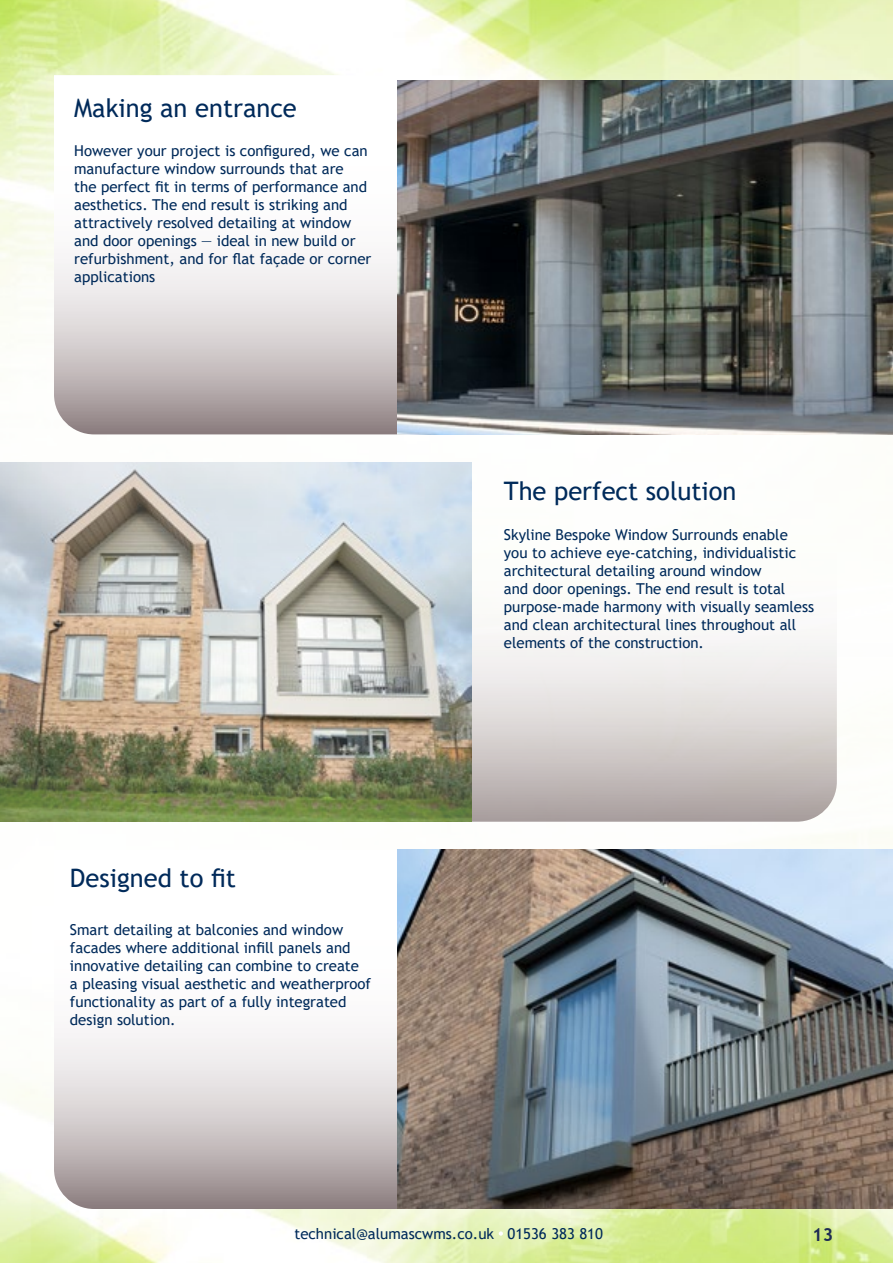
<style>
.page{position:relative;width:893px;height:1263px;background:#fff}
.page>*{position:absolute;margin:0;border:0;box-sizing:border-box;transform-origin:0 0}
.t1{font:25.5px "Trebuchet MS";color:#002a5a}
.t2{font:700 18px "Trebuchet MS";color:#1f2c54}
.t3{font:15px/18px "Trebuchet MS";color:#002a5a}
</style>
<div class="page">
<img style="left:0;top:0;width:893px;height:568px">
<img style="left:0;top:568px;width:893px;height:695px">
<svg style="left:54px;top:850px;width:343px;height:359px"></svg>
<svg style="left:54px;top:75px;width:404px;height:359px"></svg>
<img style="left:397px;top:81px;width:496px;height:353px">
<img style="left:397px;top:850px;width:496px;height:359px">
<svg style="left:499px;top:1231px;width:4px;height:5px"></svg>
<div style="left:0;top:952px;width:7px;height:287px;background:#000;opacity:.75"></div>
<h1 class="t1" style="left:74px;top:92px;width:224px">Making an entrance</h1>
<p class="t3" style="left:74px;top:142px;width:299px">However your project is configured, we can manufacture window surrounds that are<br>the perfect fit in terms of performance and aesthetics. The end result is striking and attractively resolved detailing at window and door openings — ideal in new build or refurbishment, and for flat façade or corner applications</p>
<h1 class="t1" style="left:70px;top:861px;width:167px">Designed to fit</h1>
<p class="t3" style="left:70px;top:921px;width:303px">Smart detailing at balconies and window facades where additional infill panels and innovative detailing can combine to create<br>a pleasing visual aesthetic and weatherproof functionality as part of a fully integrated design solution.</p>
<h1 class="t1" style="left:504px;top:475px;width:234px">The perfect solution</h1>
<p class="t3" style="left:504px;top:526px;width:312px">Skyline Bespoke Window Surrounds enable you to achieve eye-catching, individualistic architectural detailing around window<br>and door openings. The end result is total purpose-made harmony with visually seamless and clean architectural lines throughout all elements of the construction.</p>
<p class="t3" style="left:294px;top:1224px;width:310px">technical@alumascwms.co.uk 01536 383 810</p>
<p class="t2" style="left:812px;top:1223px;width:23px">13</p>
</div>
